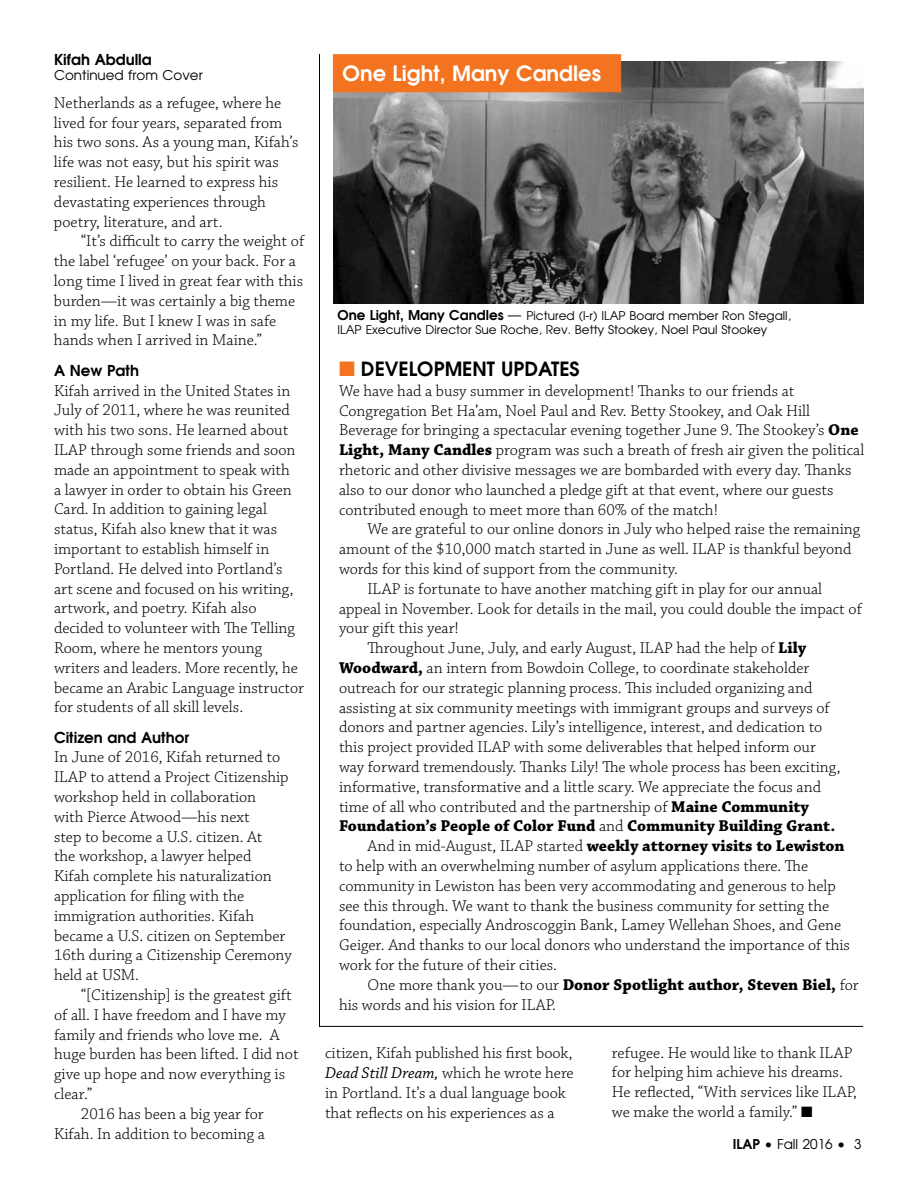
<style>
.page{position:relative;width:918px;height:1188px;background:#fff}
.page>*{position:absolute;margin:0;border:0;box-sizing:border-box;transform-origin:0 0}
.t1{font:700 21px "Avian";color:#fff}
.t2{font:700 19.5px "Avian";color:#000}
.t3{font:300 16.5px/19.8px "Chaparral Pro";color:#000}
.t4{font:700 16.5px "Chaparral Pro";color:#000}
.t5{font:700 15px "Avian";color:#000}
.t6{font:13.5px "Avian";color:#000}
.t7{font:12px/14.4px "Avian";color:#000}
.s1{font-weight:700;font-size:13.5px}
.s2{font-size:13.5px}
.s3{color:#f37321}
.s4{font-weight:700}
.s5{font-weight:300}
.s6{font-weight:400;font-style:italic}
</style>
<div class="page">
<img style="left:333px;top:61px;width:531px;height:242px">
<div style="left:333px;top:54px;width:288px;height:38px;background:#f37321;border:1px solid #f37321"></div>
<hr style="left:319px;top:54px;width:1px;height:973px;background:#000">
<hr style="left:319px;top:1026px;width:544px;height:1px;background:#000">
<p class="t5" style="left:54px;top:52px;width:99px">Kifah Abdulla</p>
<p class="t6" style="left:54px;top:69px;width:150px">Continued from Cover</p>
<p class="t3" style="left:54px;top:93px;width:246px">Netherlands as a refugee, where he lived for four years, separated from his two sons. As a young man, Kifah’s life was not easy, but his spirit was resilient. He learned to express his devastating experiences through poetry, literature, and art.</p>
<p class="t3" style="left:54px;top:232px;width:252px;text-indent:27px">“It’s difficult to carry the weight of the label ‘refugee’ on your back. For a long time I lived in great fear with this burden—it was certainly a big theme in my life. But I knew I was in safe hands when I arrived in Maine.”</p>
<p class="t5" style="left:54px;top:362px;width:87px">A New Path</p>
<p class="t3" style="left:54px;top:381px;width:252px">Kifah arrived in the United States in July of 2011, where he was reunited with his two sons. He learned about ILAP through some friends and soon made an appointment to speak with<br>a lawyer in order to obtain his Green Card. In addition to gaining legal status, Kifah also knew that it was important to establish himself in Portland. He delved into Portland’s art scene and focused on his writing, artwork, and poetry. Kifah also decided to volunteer with The Telling Room, where he mentors young writers and leaders. More recently, he became an Arabic Language instructor for students of all skill levels.</p>
<p class="t5" style="left:54px;top:729px;width:137px">Citizen and Author</p>
<p class="t3" style="left:54px;top:748px;width:239px">In June of 2016, Kifah returned to<br>ILAP to attend a Project Citizenship workshop held in collaboration<br>with Pierce Atwood—his next<br>step to become a U.S. citizen. At<br>the workshop, a lawyer helped<br>Kifah complete his naturalization application for filing with the immigration authorities. Kifah became a U.S. citizen on September<br>16th during a Citizenship Ceremony held at USM.</p>
<p class="t3" style="left:81px;top:986px;width:212px">“[Citizenship] is the greatest gift</p>
<p class="t3" style="left:54px;top:1005px;width:233px">of all. I have freedom and I have my</p>
<p class="t3" style="left:54px;top:1025px;width:227px">family and friends who love me. A</p>
<p class="t3" style="left:54px;top:1045px;width:246px">huge burden has been lifted. I did not</p>
<p class="t3" style="left:54px;top:1065px;width:233px">give up hope and now everything is</p>
<p class="t3" style="left:54px;top:1085px;width:40px">clear.”</p>
<p class="t3" style="left:81px;top:1104px;width:184px">2016 has been a big year for</p>
<p class="t3" style="left:54px;top:1124px;width:212px">Kifah. In addition to becoming a</p>
<p class="t1" style="left:342px;top:62px;width:260px">One Light, Many Candles</p>
<p class="t7" style="left:338px;top:309px;width:455px"><span class="s1">One Light, Many Candles</span> <span class="s2">—</span> Pictured (l-r) ILAP Board member Ron Stegall,<br>ILAP Executive Director Sue Roche, Rev. Betty Stookey, Noel Paul Stookey</p>
<p class="t2" style="left:339px;top:358px;width:242px"><span class="s3">■</span> DEVELOPMENT UPDATES</p>
<p class="t3" style="left:339px;top:381px;width:527px">We have had a busy summer in development! Thanks to our friends at Congregation Bet Ha’am, Noel Paul and Rev. Betty Stookey, and Oak Hill Beverage for bringing a spectacular evening together June 9. The Stookey’s <span class="s4">One Light, Many Candles</span> program was such a breath of fresh air given the political rhetoric and other divisive messages we are bombarded with every day. Thanks also to our donor who launched a pledge gift at that event, where our guests contributed enough to meet more than 60% of the match!</p>
<p class="t3" style="left:367px;top:520px;width:494px">We are grateful to our online donors in July who helped raise the remaining</p>
<p class="t3" style="left:339px;top:540px;width:514px">amount of the $10,000 match started in June as well. ILAP is thankful beyond</p>
<p class="t3" style="left:339px;top:560px;width:340px">words for this kind of support from the community.</p>
<p class="t3" style="left:367px;top:579px;width:456px">ILAP is fortunate to have another matching gift in play for our annual</p>
<p class="t3" style="left:339px;top:599px;width:524px">appeal in November. Look for details in the mail, you could double the impact of</p>
<p class="t3" style="left:339px;top:619px;width:121px">your gift this year!</p>
<p class="t3" style="left:367px;top:639px;width:440px">Throughout June, July, and early August, ILAP had the help of <span class="s4">Lily</span></p>
<p class="t3" style="left:339px;top:659px;width:472px"><span class="s4">Woodward,</span> an intern from Bowdoin College, to coordinate stakeholder</p>
<p class="t3" style="left:339px;top:678px;width:475px">outreach for our strategic planning process. This included organizing and</p>
<p class="t3" style="left:339px;top:698px;width:492px">assisting at six community meetings with immigrant groups and surveys of</p>
<p class="t3" style="left:339px;top:718px;width:485px">donors and partner agencies. Lily’s intelligence, interest, and dedication to</p>
<p class="t3" style="left:339px;top:738px;width:478px">this project provided ILAP with some deliverables that helped inform our</p>
<p class="t3" style="left:339px;top:758px;width:503px">way forward tremendously. Thanks Lily! The whole process has been exciting,</p>
<p class="t3" style="left:339px;top:777px;width:484px">informative, transformative and a little scary. We appreciate the focus and</p>
<p class="t3" style="left:339px;top:797px;width:472px">time of all who contributed and the partnership of <span class="s4">Maine Community</span></p>
<p class="t4" style="left:339px;top:816px;width:498px">Foundation’s People of Color Fund <span class="s5">and</span> Community Building Grant.</p>
<p class="t4" style="left:367px;top:836px;width:479px"><span class="s5">And in mid-August, ILAP started</span> weekly attorney visits to Lewiston</p>
<p class="t3" style="left:339px;top:857px;width:471px">to help with an overwhelming number of asylum applications there. The</p>
<p class="t3" style="left:339px;top:876px;width:498px">community in Lewiston has been very accommodating and generous to help</p>
<p class="t3" style="left:339px;top:896px;width:492px">see this through. We want to thank the business community for setting the</p>
<p class="t3" style="left:339px;top:916px;width:504px">foundation, especially Androscoggin Bank, Lamey Wellehan Shoes, and Gene</p>
<p class="t3" style="left:339px;top:936px;width:513px">Geiger. And thanks to our local donors who understand the importance of this</p>
<p class="t3" style="left:339px;top:956px;width:220px">work for the future of their cities.</p>
<p class="t4" style="left:367px;top:975px;width:493px"><span class="s5">One more thank you—to our</span> Donor Spotlight author, Steven Biel, <span class="s5">for</span></p>
<p class="t3" style="left:339px;top:995px;width:218px">his words and his vision for ILAP.</p>
<p class="t3" style="left:325px;top:1044px;width:250px">citizen, Kifah published his first book, <span class="s6">Dead Still Dream,</span> which he wrote here in Portland. It’s a dual language book that reflects on his experiences as a</p>
<p class="t3" style="left:612px;top:1043px;width:246px">refugee. He would like to thank ILAP for helping him achieve his dreams.<br>He reflected, “With services like ILAP, we make the world a family.” ■</p>
<p class="t6" style="left:733px;top:1138px;width:130px"><span class="s4">ILAP</span> • Fall 2016 • 3</p>
</div>
